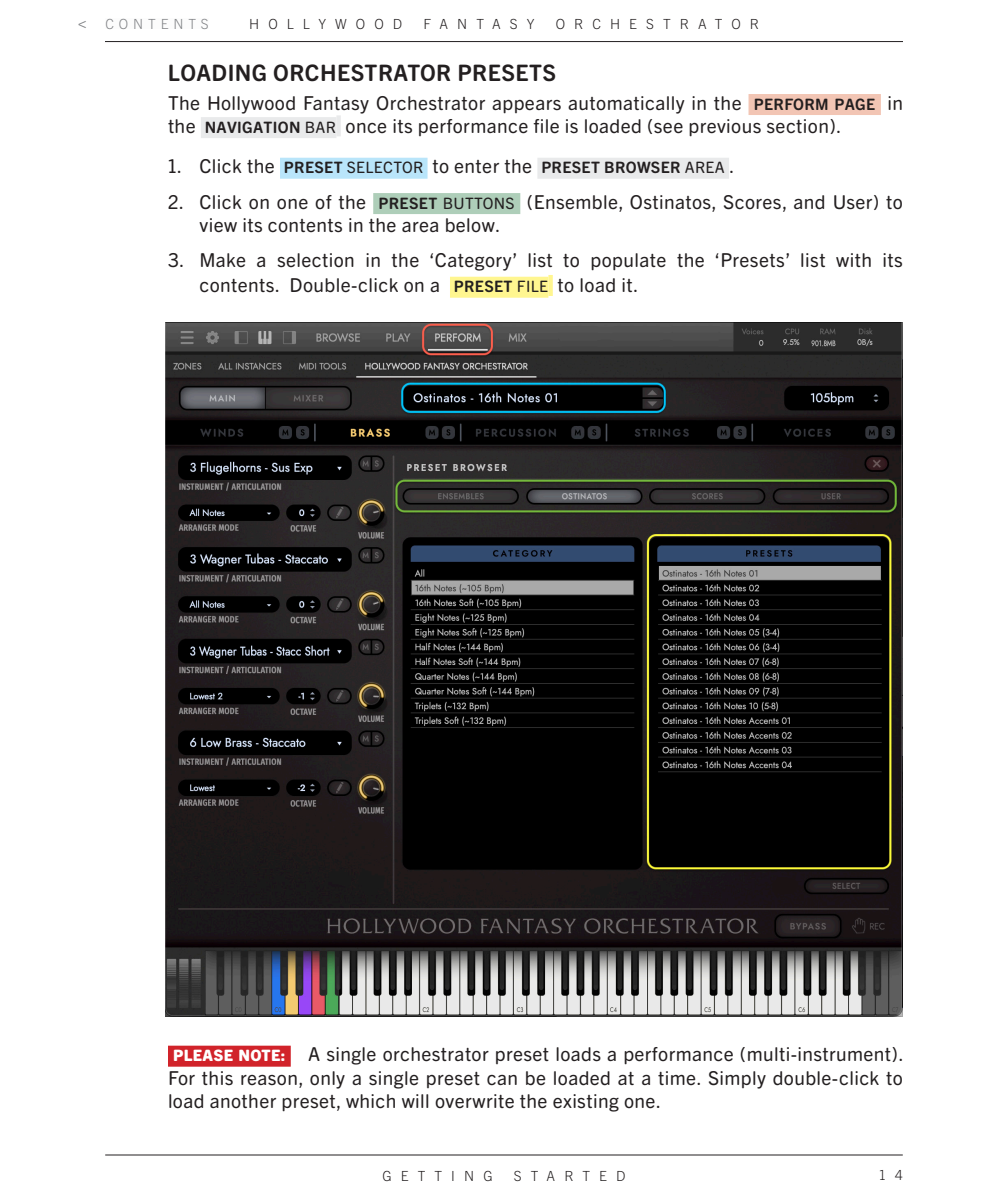
<style>
.page{position:relative;width:1008px;height:1197px;background:#fff}
.page>*{position:absolute;margin:0;border:0;box-sizing:border-box;transform-origin:0 0}
.Major_Section_NEW{font:700 22.75px "Trade Gothic Next SR Pro";letter-spacing:.02em;color:#231f20}
.Text_no_space_after{font:19.25px/23.1px "Trade Gothic Next SR Pro";letter-spacing:.02em;color:#231f20}
.t1{font:300 14px "Trade Gothic Next LT Pro";letter-spacing:.65em;color:#231f20}
.t2{font:300 14px "Trade Gothic Next LT Pro";letter-spacing:.35em;color:#808285}
.s1{font-size:17.5px}
.s2{font-weight:700;font-size:15.75px}
.s3{font-size:15.75px}
.s4{font-weight:800;font-size:15.75px;color:#fff}
</style>
<div class="page">
<hr style="left:105px;top:41px;width:798px;height:1px;background:#231f20">
<hr style="left:105px;top:1155px;width:798px;height:1px;background:#231f20">
<div style="left:749px;top:94px;width:132px;height:21px;background:#f2c5b4"></div>
<div style="left:201px;top:117px;width:135px;height:21px;background:#e9eaeb"></div>
<div style="left:336px;top:115px;width:5px;height:21px;background:#e9eaeb"></div>
<div style="left:280px;top:158px;width:148px;height:21px;background:#b9e5fa"></div>
<div style="left:537px;top:158px;width:192px;height:21px;background:#e9eaeb"></div>
<div style="left:373px;top:193px;width:147px;height:21px;background:#aeceb9"></div>
<div style="left:450px;top:277px;width:98px;height:21px;background:#fff690"></div>
<div style="left:548px;top:275px;width:5px;height:21px;background:#fff690"></div>
<div style="left:168px;top:1046px;width:123px;height:21px;background:#d1232a"></div>
<img style="left:166px;top:322px;width:737px;height:695px">
<p class="t2" style="left:77px;top:14px;width:133px"><span class="s1">&lt;</span> CONTENTS</p>
<p class="t1" style="left:249px;top:14px;width:155px">HOLLYWOOD</p>
<p class="t1" style="left:424px;top:14px;width:112px">FANTASY</p>
<p class="t1" style="left:556px;top:14px;width:205px">ORCHESTRATOR</p>
<p class="Major_Section_NEW" style="left:168px;top:57px;width:390px">LOADING ORCHESTRATOR PRESETS</p>
<p class="Text_no_space_after" style="left:168px;top:90px;width:737px">The Hollywood Fantasy Orchestrator appears automatically in the <span class="s2">PERFORM PAGE</span> in the <span class="s2">NAVIGATION</span> <span class="s3">BAR</span> once its performance file is loaded (see previous section).</p>
<p class="Text_no_space_after" style="left:168px;top:154px;width:568px">1. Click the <span class="s2">PRESET</span> <span class="s3">SELECTOR</span> to enter the <span class="s2">PRESET BROWSER</span> <span class="s3">AREA</span> .</p>
<p class="Text_no_space_after" style="left:200px;top:189px;width:705px;text-indent:-32px">2. Click on one of the <span class="s2">PRESET</span> <span class="s3">BUTTONS</span> (Ensemble, Ostinatos, Scores, and User) to view its contents in the area below.</p>
<p class="Text_no_space_after" style="left:200px;top:246px;width:705px;line-height:25.2px;text-indent:-32px">3. Make a selection in the ‘Category’ list to populate the ‘Presets’ list with its contents. Double-click on a <span class="s2">PRESET</span> <span class="s3">FILE</span> to load it.</p>
<p class="Text_no_space_after" style="left:168px;top:1042px;width:737px;text-align:justify"><span class="s4">PLEASE NOTE:</span> A single orchestrator preset loads a performance (multi-instrument).<br>For this reason, only a single preset can be loaded at a time. Simply double-click to load another preset, which will overwrite the existing one.</p>
<p class="t1" style="left:382px;top:1166px;width:112px">GETTING</p>
<p class="t1" style="left:514px;top:1166px;width:113px">STARTED</p>
<p class="t1" style="left:880px;top:1165px;width:25px">1 4</p>
</div>
